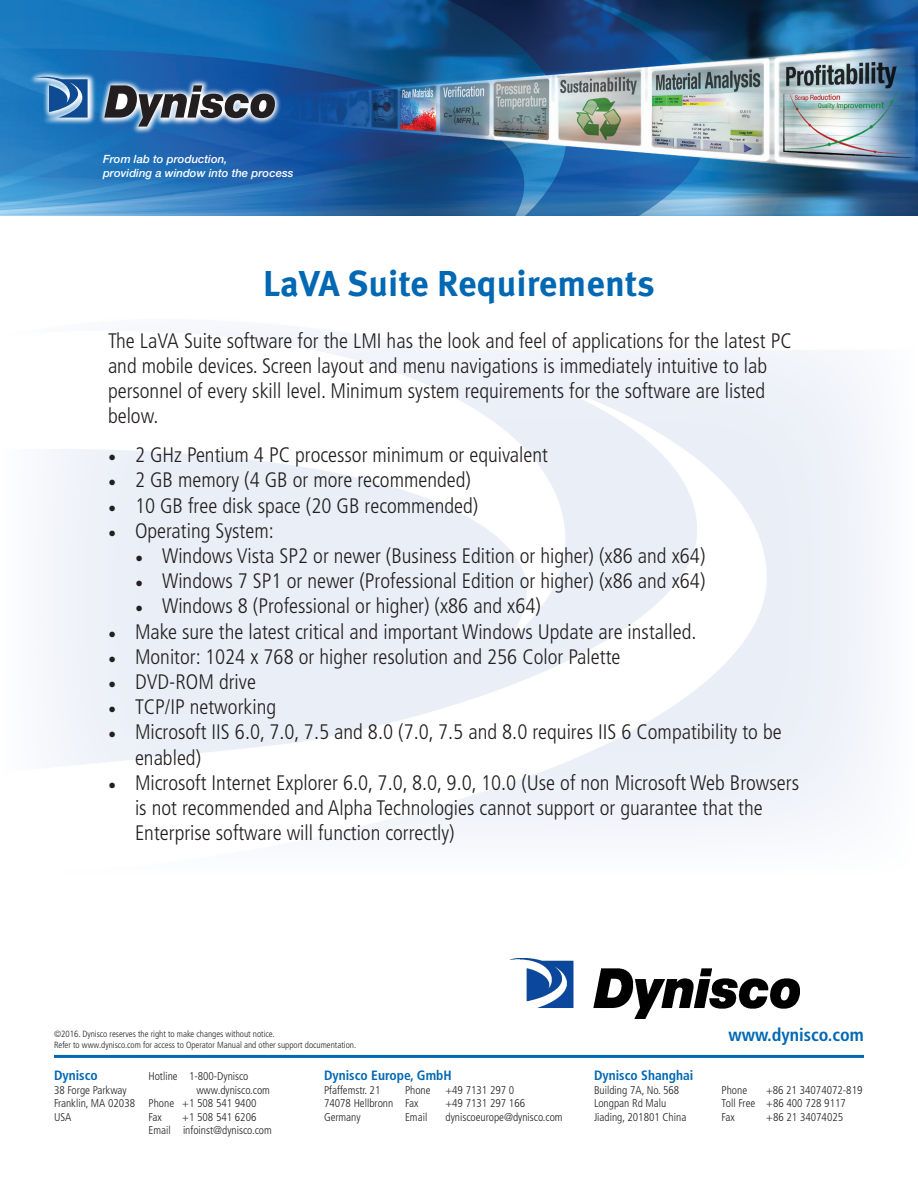
<style>
.page{position:relative;width:918px;height:1188px;background:#fff}
.page>*{position:absolute;margin:0;border:0;box-sizing:border-box;transform-origin:0 0}
.t1{font:700 36px "Meta OT";color:#0168b3}
.t2{font:300 condensed 21px/25.2px "Frutiger LT Std";color:#231f20}
.t3{font:700 condensed 18px "Frutiger LT Std";color:#0168b3}
.t4{font:700 condensed 13.5px "Frutiger LT Std";color:#0168b3}
.t5{font:italic 500 11.4px/13.5px "Helvetica Neue LT Std";color:#fff}
.t6{font:300 condensed 11.25px "Frutiger LT Std";color:#231f20}
.t7{font:300 condensed 9px "Frutiger LT Std";color:#231f20}
.s1{font-family:"Minion Pro";font-weight:400;font-stretch:normal}
</style>
<div class="page">
<img style="left:0;top:0;width:918px;height:216px">
<img style="left:28px;top:70px;width:253px;height:65px">
<svg style="left:104px;top:85px;width:171px;height:42px;background:#5b6f88"></svg>
<svg style="left:35px;top:77px;width:53px;height:41px;background:#4c82b8"></svg>
<hr style="left:54px;top:1055px;width:810px;height:3px;background:#0168b3">
<img style="left:510px;top:958px;width:290px;height:61px">
<p class="t5" style="left:103px;top:152px;width:192px">From lab to production,<br>providing a window into the process</p>
<p class="t1" style="left:263px;top:260px;width:393px">LaVA Suite Requirements</p>
<p class="t2" style="left:108px;top:328px;width:685px">The LaVA Suite software for the LMI has the look and feel of applications for the latest PC and mobile devices. Screen layout and menu navigations is immediately intuitive to lab personnel of every skill level. Minimum system requirements for the software are listed below.</p>
<p class="t2" style="left:108px;top:443px;width:442px"><span class="s1">•</span> 2 GHz Pentium 4 PC processor minimum or equivalent</p>
<p class="t2" style="left:108px;top:468px;width:365px"><span class="s1">•</span> 2 GB memory (4 GB or more recommended)</p>
<p class="t2" style="left:108px;top:493px;width:372px"><span class="s1">•</span> 10 GB free disk space (20 GB recommended)</p>
<p class="t2" style="left:108px;top:518px;width:167px"><span class="s1">•</span> Operating System:</p>
<p class="t2" style="left:135px;top:543px;width:572px"><span class="s1">•</span> Windows Vista SP2 or newer (Business Edition or higher) (x86 and x64)</p>
<p class="t2" style="left:135px;top:569px;width:572px"><span class="s1">•</span> Windows 7 SP1 or newer (Professional Edition or higher) (x86 and x64)</p>
<p class="t2" style="left:135px;top:594px;width:408px"><span class="s1">•</span> Windows 8 (Professional or higher) (x86 and x64)</p>
<p class="t2" style="left:108px;top:619px;width:590px"><span class="s1">•</span> Make sure the latest critical and important Windows Update are installed.</p>
<p class="t2" style="left:108px;top:644px;width:514px"><span class="s1">•</span> Monitor: 1024 x 768 or higher resolution and 256 Color Palette</p>
<p class="t2" style="left:108px;top:669px;width:150px"><span class="s1">•</span> DVD-ROM drive</p>
<p class="t2" style="left:108px;top:695px;width:170px"><span class="s1">•</span> TCP/IP networking</p>
<p class="t2" style="left:135px;top:720px;width:648px;text-indent:-27px"><span class="s1">•</span> Microsoft IIS 6.0, 7.0, 7.5 and 8.0 (7.0, 7.5 and 8.0 requires IIS 6 Compatibility to be enabled)</p>
<p class="t2" style="left:135px;top:770px;width:666px;text-indent:-27px"><span class="s1">•</span> Microsoft Internet Explorer 6.0, 7.0, 8.0, 9.0, 10.0 (Use of non Microsoft Web Browsers is not recommended and Alpha Technologies cannot support or guarantee that the<br>Enterprise software will function correctly)</p>
<p class="t7" style="left:54px;top:1029px;width:222px">©2016. Dynisco reserves the right to make changes without notice.</p>
<p class="t7" style="left:54px;top:1040px;width:304px">Refer to www.dynisco.com for access to Operator Manual and other support documentation.</p>
<p class="t3" style="left:729px;top:1024px;width:137px">www.dynisco.com</p>
<p class="t4" style="left:54px;top:1067px;width:45px">Dynisco</p>
<p class="t6" style="left:148px;top:1070px;width:102px">Hotline 1-800-Dynisco</p>
<p class="t4" style="left:324px;top:1067px;width:129px">Dynisco Europe, GmbH</p>
<p class="t4" style="left:594px;top:1067px;width:101px">Dynisco Shanghai</p>
<p class="t6" style="left:54px;top:1083px;width:74px">38 Forge Parkway</p>
<p class="t6" style="left:196px;top:1083px;width:75px">www.dynisco.com</p>
<p class="t6" style="left:324px;top:1083px;width:58px">Pfaffemstr. 21</p>
<p class="t6" style="left:405px;top:1083px;width:27px">Phone</p>
<p class="t6" style="left:446px;top:1083px;width:70px">+49 7131 297 0</p>
<p class="t6" style="left:594px;top:1083px;width:87px">Building 7A, No. 568</p>
<p class="t6" style="left:721px;top:1083px;width:27px">Phone</p>
<p class="t6" style="left:766px;top:1083px;width:98px">+86 21 34074072-819</p>
<p class="t6" style="left:54px;top:1097px;width:204px">Franklin, MA 02038 Phone +1 508 541 9400</p>
<p class="t6" style="left:324px;top:1097px;width:96px">74078 Hellbronn Fax</p>
<p class="t6" style="left:446px;top:1097px;width:81px">+49 7131 297 166</p>
<p class="t6" style="left:594px;top:1097px;width:74px">Longpan Rd Malu</p>
<p class="t6" style="left:721px;top:1097px;width:126px">Toll Free +86 400 728 9117</p>
<p class="t6" style="left:54px;top:1110px;width:19px">USA</p>
<p class="t6" style="left:148px;top:1110px;width:15px">Fax</p>
<p class="t6" style="left:182px;top:1110px;width:76px">+1 508 541 6206</p>
<p class="t6" style="left:324px;top:1110px;width:38px">Germany</p>
<p class="t6" style="left:405px;top:1110px;width:24px">Email</p>
<p class="t6" style="left:446px;top:1110px;width:119px">dyniscoeurope@dynisco.com</p>
<p class="t6" style="left:594px;top:1110px;width:94px">Jiading, 201801 China</p>
<p class="t6" style="left:721px;top:1110px;width:15px">Fax</p>
<p class="t6" style="left:766px;top:1110px;width:78px">+86 21 34074025</p>
<p class="t6" style="left:148px;top:1124px;width:125px">Email infoinst@dynisco.com</p>
</div>
